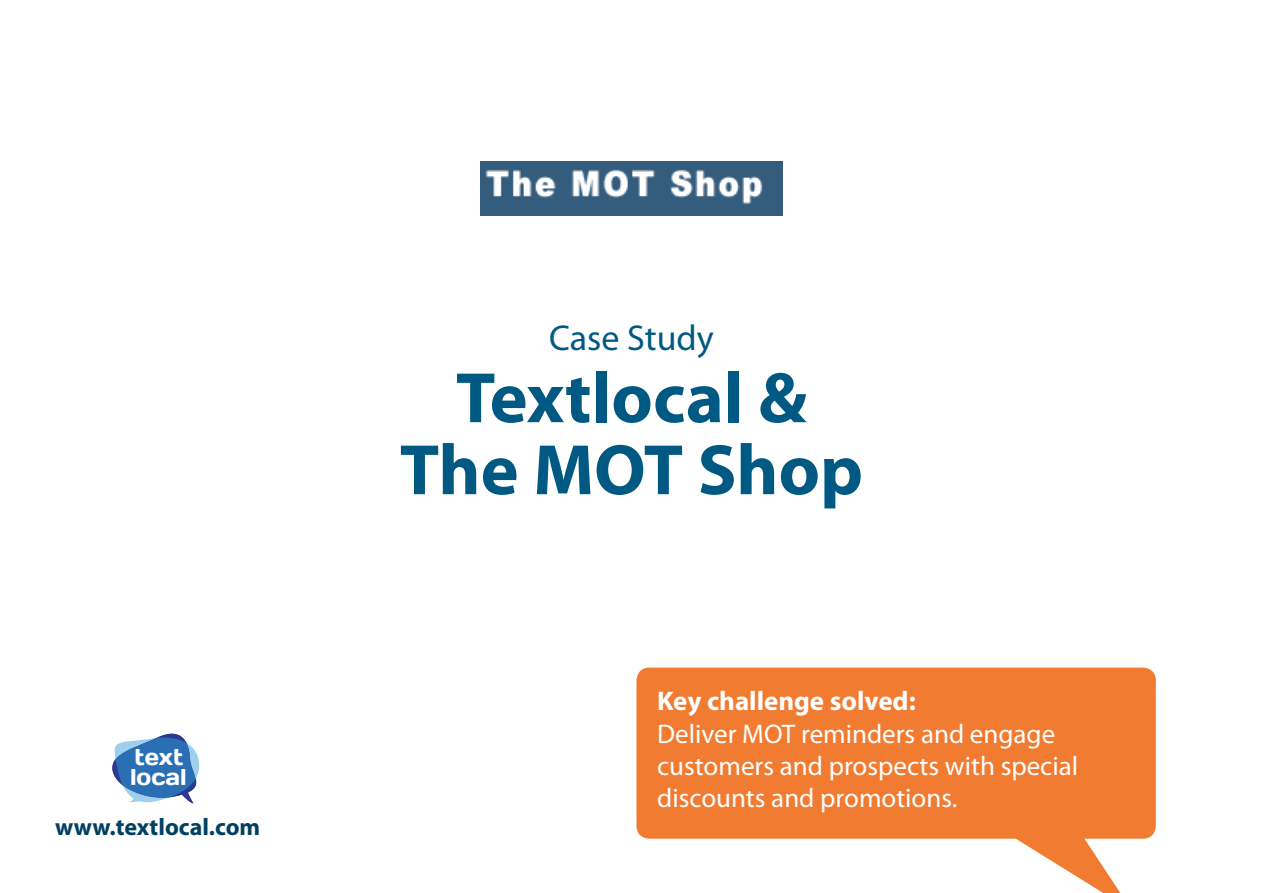
<style>
.page{position:relative;width:1263px;height:893px;background:#fff}
.page>*{position:absolute;margin:0;border:0;box-sizing:border-box;transform-origin:0 0}
.t1{font:700 72px/72px "Myriad Pro";color:#005983;text-align:center}
.t2{font:36px "Myriad Pro";color:#005983}
.t3{font:27px/32.4px "Myriad Pro";color:#fff}
.t4{font:700 27px "Myriad Pro";color:#fff}
.t5{font:700 24px "Myriad Pro";color:#004063}
.t6{font:22.8px/20.9px "Days";color:#fff}
</style>
<div class="page">
<img style="left:481px;top:162px;width:301px;height:54px">
<svg style="left:1016px;top:839px;width:105px;height:54px"></svg>
<div style="left:636px;top:668px;width:520px;height:171px;background:#f17b31;border-radius:13px"></div>
<svg style="left:112px;top:733px;width:88px;height:70px"></svg>
<p class="t6" style="left:130px;top:746px;width:58px">text local</p>
<p class="t5" style="left:55px;top:811px;width:207px">www.textlocal.com</p>
<h2 class="t2" style="left:549px;top:316px;width:166px">Case Study</h2>
<h1 class="t1" style="left:400px;top:360px;width:465px">Textlocal &amp;<br>The MOT Shop</h1>
<p class="t4" style="left:657px;top:683px;width:260px">Key challenge solved:</p>
<p class="t3" style="left:657px;top:717px;width:422px">Deliver MOT reminders and engage customers and prospects with special discounts and promotions.</p>
</div>
